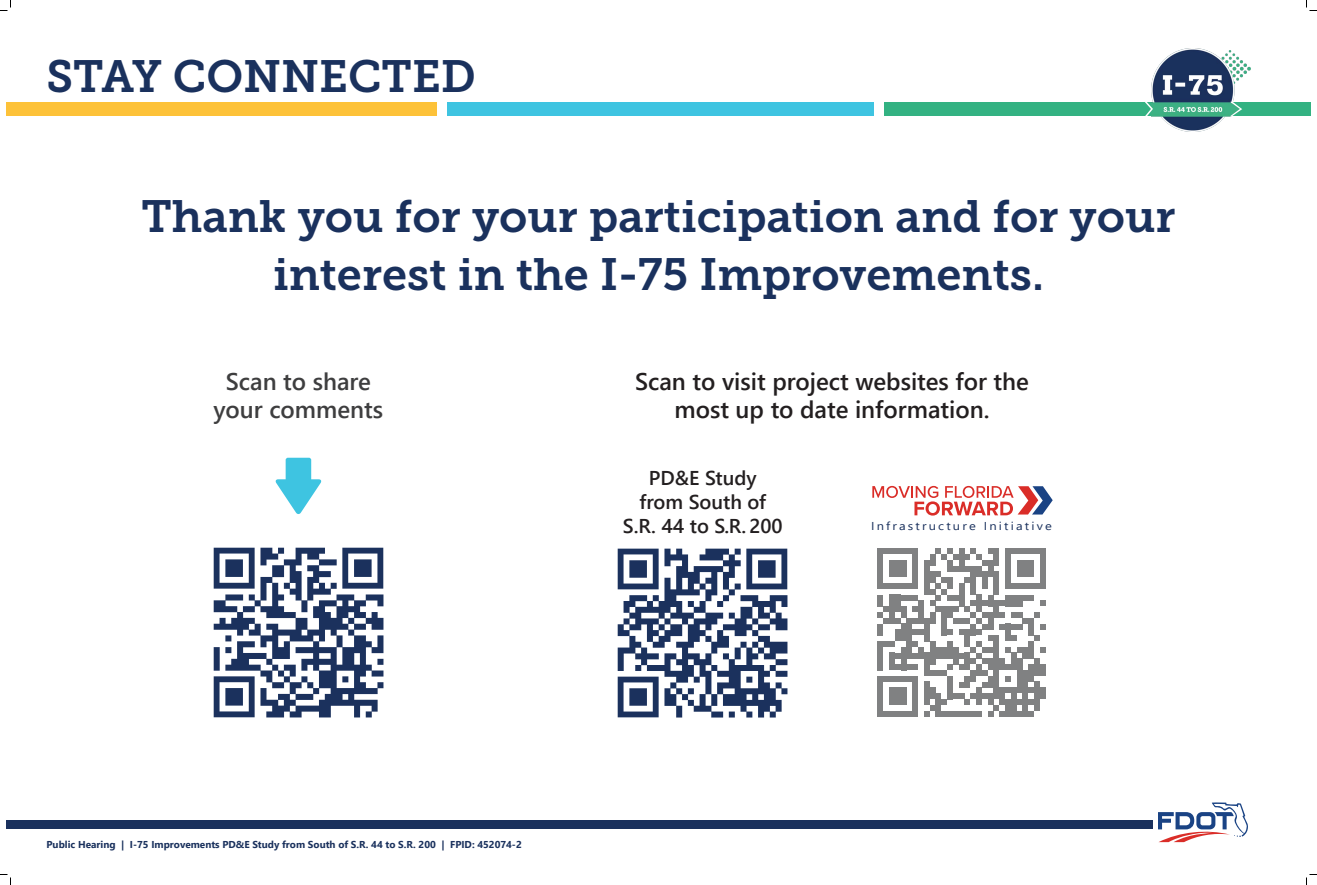
<style>
.page{position:relative;width:1317px;height:885px;background:#fff}
.page>*{position:absolute;margin:0;border:0;box-sizing:border-box;transform-origin:0 0}
.H2_Subheader{font:45px/57.5px "Museo Slab 700";color:#1a315d;text-align:center}
.H1_Board_Title{font:45px "Museo Slab 700";color:#1a315d}
.diagram_bullets_-_smaller_text{font:600 24px/28.8px "Segoe UI";color:#231f20;text-align:center}
.t1{font:600 24px/28.8px "Segoe UI";color:#3e3e3f;text-align:center}
.t2{font:600 20px/24px "Segoe UI";color:#231f20;text-align:center}
.t3{font:11.4px "Segoe UI";letter-spacing:.17em;color:#1a315d;scale:1.13 1}
.t4{font:700 10px "Segoe UI";color:#1a315d}
</style>
<div class="page">
<div style="left:6px;top:820px;width:1148px;height:9px;background:#1a315d"></div>
<svg style="left:1158px;top:802px;width:90px;height:40px"></svg>
<div style="left:6px;top:103px;width:431px;height:13px;background:#fdc239"></div>
<div style="left:447px;top:103px;width:427px;height:13px;background:#3ec4e1"></div>
<div style="left:884px;top:102px;width:427px;height:14px;background:#33b282"></div>
<img style="left:1152px;top:48px;width:99px;height:83px">
<svg style="left:1145px;top:99px;width:9px;height:20px"></svg>
<svg style="left:1230px;top:102px;width:12px;height:14px"></svg>
<img style="left:617px;top:548px;width:171px;height:170px">
<svg style="left:872px;top:486px;width:181px;height:30px"></svg>
<svg style="left:877px;top:548px;width:169px;height:169px"></svg>
<div style="left:1040px;top:664px;width:6px;height:12px;background:#808285"></div>
<div style="left:1040px;top:688px;width:6px;height:11px;background:#808285"></div>
<img style="left:213px;top:547px;width:171px;height:171px">
<svg style="left:275px;top:458px;width:47px;height:56px"></svg>
<svg style="left:0;top:0;width:11px;height:11px"></svg>
<svg style="left:0;top:874px;width:11px;height:11px"></svg>
<svg style="left:1306px;top:0;width:11px;height:11px"></svg>
<svg style="left:1306px;top:874px;width:11px;height:11px"></svg>
<p class="H1_Board_Title" style="left:46px;top:50px;width:431px">STAY CONNECTED</p>
<p class="H2_Subheader" style="left:141px;top:188px;width:1036px">Thank you for your participation and for your interest in the I-75 Improvements.</p>
<h3 class="t1" style="left:214px;top:365px;width:171px">Scan to share your comments</h3>
<p class="diagram_bullets_-_smaller_text" style="left:635px;top:365px;width:395px">Scan to visit project websites for the most up to date information.</p>
<h3 class="t2" style="left:623px;top:465px;width:161px">PD&amp;E Study<br>from South of<br>S.R. 44 to S.R. 200</h3>
<p class="t3" style="left:871px;top:515px;width:162px">Infrastructure Initiative</p>
<p class="t4" style="left:46px;top:835px;width:477px">Public Hearing | I-75 Improvements PD&amp;E Study from South of S.R. 44 to S.R. 200 | FPID: 452074-2</p>
</div>
